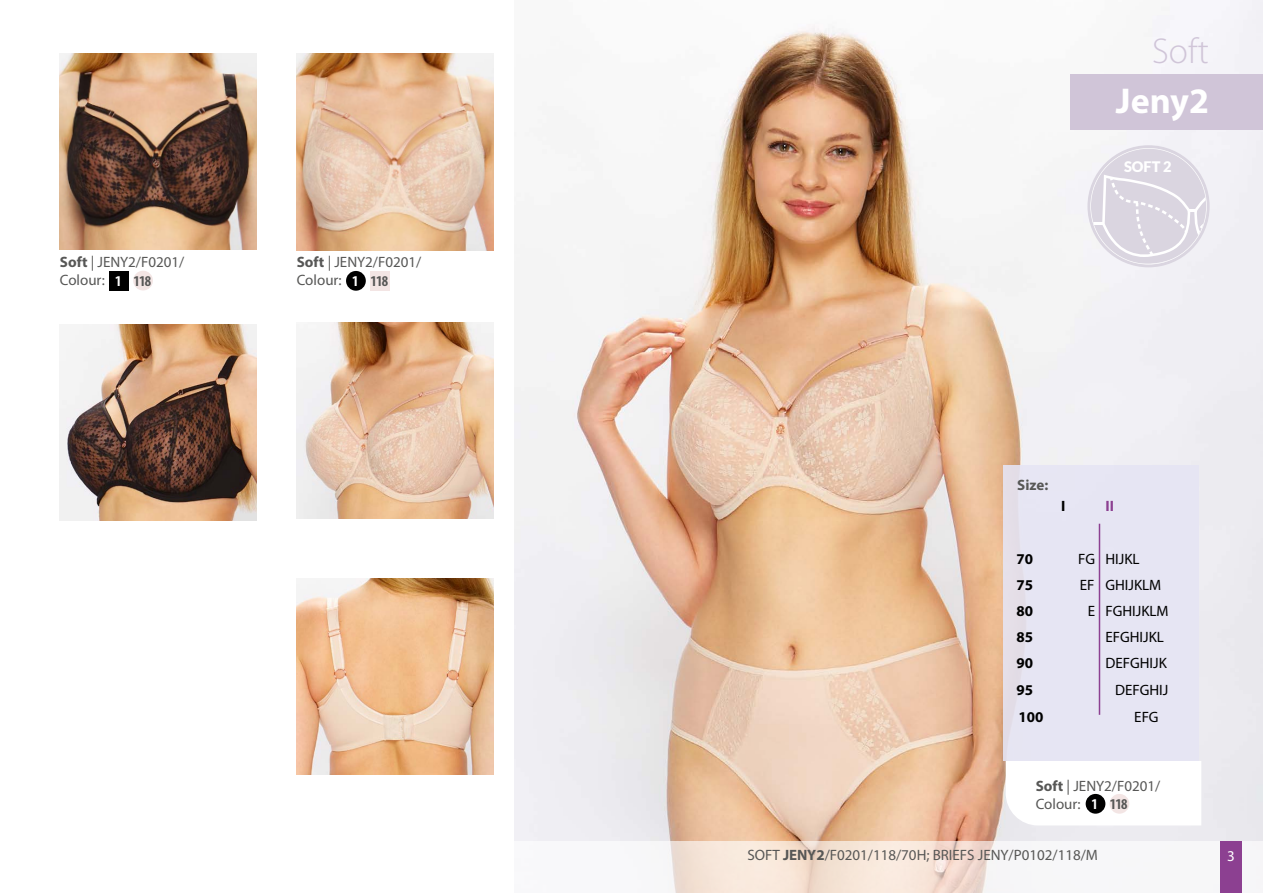
<style>
.page{position:relative;width:1263px;height:893px;background:#fff}
.page>*{position:absolute;margin:0;border:0;box-sizing:border-box;transform-origin:0 0}
.t1{font:700 36px "Myriad Pro";color:#fff}
.t2{font:300 36px "Myriad Pro";color:#d0c5d8}
.t3{font:15px/18px "Myriad Pro";color:#575756}
.t4{font:15px "Myriad Pro";color:#000}
.t5{font:700 15px "Myriad Pro";color:#000}
.t6{font:700 condensed 15px "Myriad Pro";letter-spacing:-.05em;color:#575756}
.t7{font:700 15px "Myriad Pro";color:#575756}
.t8{font:700 15px "Myriad Pro";color:#8c4091}
.t9{font:15px "Myriad Pro";color:#fff}
.t10{font:900 14.55px "Lato";color:#fff}
.s1{font-weight:700}
.s2{color:#fff}
</style>
<div class="page">
<img style="left:297px;top:578px;width:196px;height:197px">
<img style="left:514px;top:0;width:749px;height:841px">
<img style="left:60px;top:325px;width:196px;height:196px">
<div style="left:1070px;top:74px;width:193px;height:56px;background:#d0c5d8"></div>
<img style="left:60px;top:53px;width:196px;height:196px">
<img style="left:297px;top:322px;width:196px;height:197px">
<img style="left:297px;top:54px;width:196px;height:196px">
<div style="left:133px;top:271px;width:20px;height:19px;background:#f3e5e4;border-radius:50%"></div>
<div style="left:109px;top:271px;width:20px;height:19px;background:#000"></div>
<svg style="left:668px;top:841px;width:329px;height:52px;fill:#f7e6d8"></svg>
<div style="left:1220px;top:841px;width:22px;height:52px;background:#8c4091"></div>
<svg style="left:1006px;top:761px;width:195px;height:64px"></svg>
<svg style="left:1090px;top:148px;width:117px;height:116px"></svg>
<div style="left:346px;top:271px;width:20px;height:20px;background:#000;border-radius:50%"></div>
<div style="left:370px;top:271px;width:20px;height:19px;background:#f3e5e4"></div>
<div style="left:1003px;top:466px;width:196px;height:295px;background:#e6e5f4"></div>
<hr style="left:1099px;top:524px;width:1px;height:191px;background:#8c4091">
<div style="left:1086px;top:794px;width:19px;height:20px;background:#000;border-radius:50%"></div>
<div style="left:1109px;top:794px;width:20px;height:20px;background:#f3e5e4;border-radius:50%"></div>
<p class="t3" style="left:60px;top:253px;width:126px"><span class="s1">Soft</span> | JENY2/F0201/<br>Colour:</p>
<p class="t3" style="left:297px;top:253px;width:126px"><span class="s1">Soft</span> | JENY2/F0201/</p>
<p class="t6" style="left:115px;top:271px;width:38px"><span class="s2">1</span> 118</p>
<p class="t3" style="left:297px;top:271px;width:46px">Colour:</p>
<p class="t6" style="left:352px;top:271px;width:38px"><span class="s2">1</span> 118</p>
<h1 class="t2" style="left:1152px;top:29px;width:58px">Soft</h1>
<h1 class="t1" style="left:1116px;top:78px;width:95px">Jeny2</h1>
<p class="t10" style="left:1124px;top:158px;width:49px">SOFT 2</p>
<p class="t7" style="left:1017px;top:475px;width:32px">Size:</p>
<p class="t5" style="left:1061px;top:496px;width:6px">I</p>
<p class="t8" style="left:1105px;top:496px;width:10px">II</p>
<p class="t5" style="left:1016px;top:549px;width:18px">70</p>
<p class="t4" style="left:1078px;top:549px;width:63px">FG HIJKL</p>
<p class="t5" style="left:1016px;top:575px;width:18px">75</p>
<p class="t4" style="left:1080px;top:576px;width:83px">EF GHIJKLM</p>
<p class="t5" style="left:1016px;top:601px;width:18px">80</p>
<p class="t4" style="left:1088px;top:601px;width:82px">E FGHIJKLM</p>
<p class="t5" style="left:1016px;top:627px;width:18px">85</p>
<p class="t4" style="left:1105px;top:628px;width:60px">EFGHIJKL</p>
<p class="t5" style="left:1016px;top:653px;width:18px">90</p>
<p class="t4" style="left:1105px;top:653px;width:63px">DEFGHIJK</p>
<p class="t5" style="left:1016px;top:680px;width:18px">95</p>
<p class="t4" style="left:1115px;top:680px;width:55px">DEFGHIJ</p>
<p class="t5" style="left:1018px;top:707px;width:26px">100</p>
<p class="t4" style="left:1134px;top:707px;width:26px">EFG</p>
<p class="t3" style="left:1036px;top:777px;width:126px"><span class="s1">Soft</span> | JENY2/F0201/<br>Colour:</p>
<p class="t6" style="left:1091px;top:794px;width:38px"><span class="s2">1</span> 118</p>
<p class="t3" style="left:747px;top:846px;width:352px">SOFT <span class="s1">JENY2</span>/F0201/118/70H; BRIEFS JENY/P0102/118/M</p>
<p class="t9" style="left:1227px;top:847px;width:9px">3</p>
</div>
